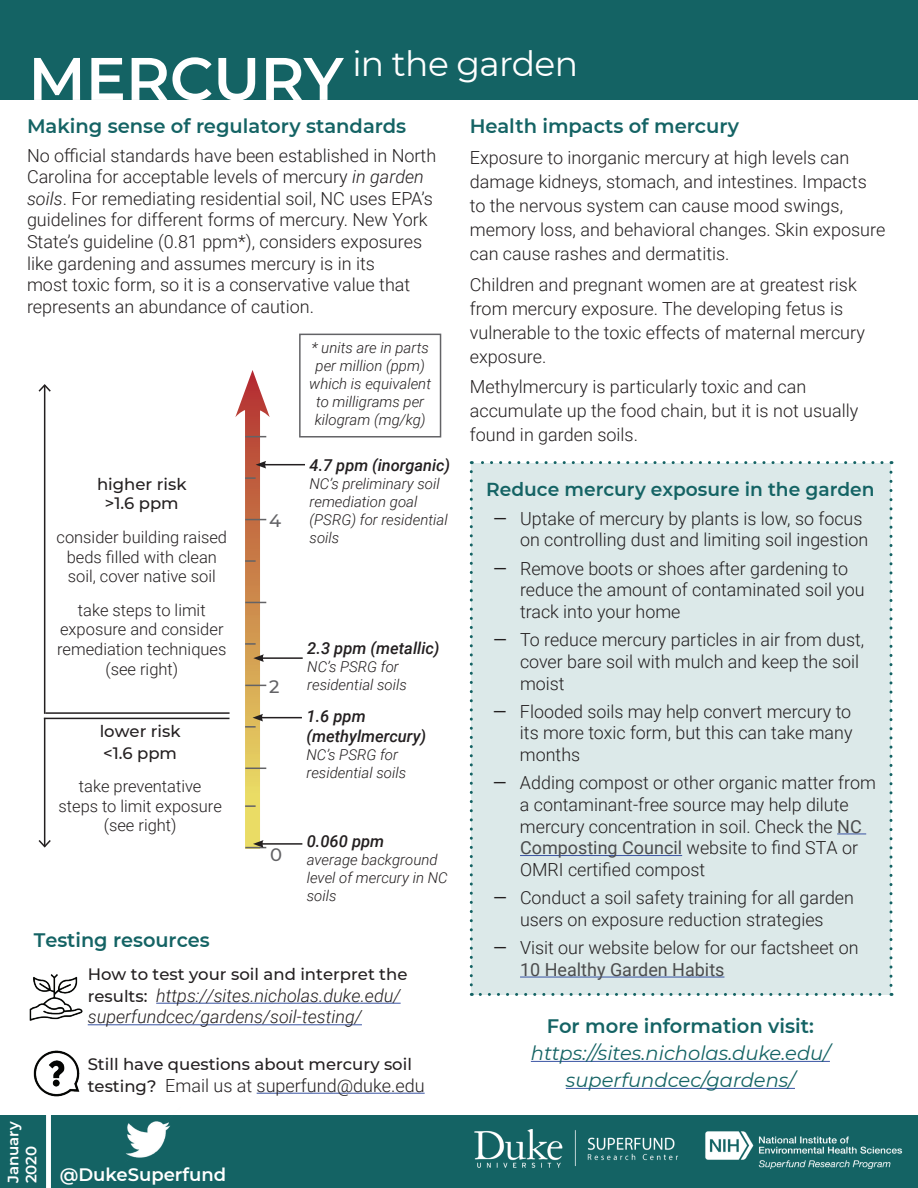
<style>
.page{position:relative;width:918px;height:1188px;background:#fff}
.page>*{position:absolute;margin:0;border:0;box-sizing:border-box;transform-origin:0 0}
.t1{font:34.5px "Montserrat";letter-spacing:-.02em;color:#fff}
.t2{font:600 19.5px "Montserrat";color:#146364}
.t3{font:italic 19.5px/27px "Montserrat";color:#146364;text-align:center}
.t4{font:600 18.75px "Montserrat";color:#146364}
.t5{font:300 18px/21.6px "Roboto";color:#231f20}
.t6{font:italic 300 18px/21.6px "Roboto";color:#231f20}
.t7{font:600 18px "Montserrat";color:#fff}
.t8{font:500 18px "Montserrat";color:#636366}
.t9{font:300 16.5px/19.8px "Roboto";color:#231f20;text-align:center}
.t10{font:500 16.5px/21.6px "Montserrat";color:#231f20}
.t11{font:italic 500 16.5px/19.8px "Roboto";color:#231f20}
.t12{font:italic 500 16.35px "Roboto";color:#231f20}
.t13{font:italic 300 15px/18px "Roboto";color:#231f20}
.t14{font:600 15px/18px "Montserrat";color:#fff}
.s1{font-weight:600;font-size:60px}
.s2{font-style:italic}
.s3{font-family:"Montserrat";font-weight:500;font-style:normal;font-size:16.5px}
.s4{font-family:"Montserrat";font-weight:500;font-size:16.5px}
.s5{font-weight:400}
.s6{font-weight:400;color:#4b4c4d}
</style>
<div class="page">
<div style="left:0;top:1115px;width:918px;height:73px;background:#146364"></div>
<div style="left:0;top:0;width:918px;height:99px;background:#146364"></div>
<img style="left:705px;top:1131px;width:198px;height:38px">
<hr style="left:531px;top:1061px;width:299px;height:1px;background:#3853a3">
<hr style="left:566px;top:1088px;width:229px;height:1px;background:#3853a3">
<img style="left:474px;top:1130px;width:204px;height:38px">
<div style="left:471px;top:463px;width:420px;height:531px;background:#dce9e9"></div>
<svg style="left:837px;top:834px;width:29px;height:1px"></svg>
<hr style="left:520px;top:855px;width:162px;height:1px;background:#3853a3">
<hr style="left:520px;top:977px;width:204px;height:1px;background:#3853a3">
<svg style="left:470px;top:472px;width:3px;height:524px"></svg>
<svg style="left:480px;top:993px;width:412px;height:3px"></svg>
<svg style="left:890px;top:461px;width:2px;height:524px"></svg>
<svg style="left:471px;top:461px;width:411px;height:3px"></svg>
<hr style="left:156px;top:1003px;width:245px;height:1px;background:#3853a3">
<hr style="left:88px;top:1024px;width:274px;height:1px;background:#3853a3">
<hr style="left:257px;top:1093px;width:168px;height:1px;background:#3853a3">
<svg style="left:245px;top:417px;width:15px;height:432px;background:#d0944f"></svg>
<svg style="left:235px;top:370px;width:35px;height:47px"></svg>
<svg style="left:245px;top:436px;width:21px;height:1px"></svg>
<svg style="left:245px;top:602px;width:21px;height:1px"></svg>
<svg style="left:245px;top:768px;width:21px;height:1px"></svg>
<svg style="left:245px;top:519px;width:21px;height:1px"></svg>
<svg style="left:245px;top:685px;width:21px;height:1px"></svg>
<svg style="left:245px;top:477px;width:11px;height:2px"></svg>
<svg style="left:245px;top:560px;width:11px;height:2px"></svg>
<svg style="left:245px;top:643px;width:11px;height:2px"></svg>
<svg style="left:245px;top:805px;width:11px;height:2px"></svg>
<hr style="left:44px;top:718px;width:1px;height:128px;background:#231f20">
<svg style="left:38px;top:838px;width:13px;height:10px"></svg>
<hr style="left:44px;top:718px;width:185px;height:1px;background:#231f20">
<hr style="left:45px;top:712px;width:185px;height:2px;background:#231f20">
<hr style="left:44px;top:385px;width:1px;height:329px;background:#231f20">
<svg style="left:38px;top:384px;width:13px;height:9px"></svg>
<hr style="left:261px;top:843px;width:41px;height:2px;background:#231f20">
<svg style="left:245px;top:840px;width:21px;height:8px"></svg>
<div style="left:299px;top:334px;width:142px;height:104px;border:2px solid #636366"></div>
<img style="left:29px;top:974px;width:54px;height:47px">
<img style="left:33px;top:1050px;width:47px;height:47px">
<hr style="left:262px;top:657px;width:41px;height:2px;background:#231f20">
<svg style="left:253px;top:654px;width:11px;height:8px"></svg>
<hr style="left:264px;top:464px;width:41px;height:1px;background:#231f20">
<svg style="left:256px;top:461px;width:10px;height:8px"></svg>
<hr style="left:261px;top:717px;width:41px;height:1px;background:#231f20">
<svg style="left:245px;top:714px;width:18px;height:14px"></svg>
<img style="left:126px;top:1121px;width:44px;height:37px">
<div style="left:46px;top:1115px;width:5px;height:73px;background:#fff"></div>
<h1 class="t1" style="left:28px;top:40px;width:551px"><span class="s1">MERCURY</span> in the garden</h1>
<p class="t2" style="left:27px;top:112px;width:381px">Making sense of regulatory standards</p>
<p class="t5" style="left:27px;top:144px;width:411px">No official standards have been established in North Carolina for acceptable levels of mercury <span class="s2">in garden soils</span>. For remediating residential soil, NC uses EPA’s guidelines for different forms of mercury. New York State’s guideline (0.81 ppm*), considers exposures like gardening and assumes mercury is in its<br>most toxic form, so it is a conservative value that represents an abundance of caution.</p>
<p class="t10" style="left:97px;top:473px;width:91px;line-height:19.8px;text-align:center">higher risk &gt;1.6 ppm</p>
<p class="t9" style="left:57px;top:526px;width:172px">consider building raised beds filled with clean soil, cover native soil</p>
<p class="t9" style="left:57px;top:599px;width:171px">take steps to limit exposure and consider remediation techniques (see right)</p>
<p class="t10" style="left:100px;top:720px;width:83px">lower risk &lt;1.6 ppm</p>
<p class="t9" style="left:58px;top:776px;width:165px">take preventative steps to limit exposure (see right)</p>
<p class="t8" style="left:269px;top:508px;width:14px">4</p>
<p class="t13" style="left:309px;top:338px;width:123px;text-align:center">* units are in parts per million (ppm) which is equivalent to milligrams per kilogram (mg/kg)</p>
<p class="t12" style="left:310px;top:454px;width:142px">4.7 ppm (inorganic)</p>
<p class="t13" style="left:310px;top:474px;width:140px">NC’s preliminary soil remediation goal (PSRG) for residential soils</p>
<p class="t8" style="left:269px;top:674px;width:12px">2</p>
<p class="t8" style="left:270px;top:842px;width:14px">0</p>
<p class="t11" style="left:307px;top:637px;width:134px">2.3 ppm (metallic)</p>
<p class="t13" style="left:307px;top:657px;width:101px">NC’s PSRG for residential soils</p>
<p class="t11" style="left:307px;top:706px;width:121px">1.6 ppm (methylmercury)</p>
<p class="t13" style="left:307px;top:745px;width:101px">NC’s PSRG for residential soils</p>
<p class="t11" style="left:307px;top:831px;width:79px">0.060 ppm</p>
<p class="t13" style="left:307px;top:850px;width:142px">average background level of mercury in NC soils</p>
<p class="t2" style="left:34px;top:926px;width:178px">Testing resources</p>
<p class="t10" style="left:88px;top:963px;width:321px">How to test your soil and interpret the</p>
<p class="t6" style="left:88px;top:984px;width:314px"><span class="s3">results:</span> https://sites.nicholas.duke.edu/ superfundcec/gardens/soil-testing/</p>
<p class="t10" style="left:88px;top:1053px;width:326px">Still have questions about mercury soil</p>
<p class="t5" style="left:88px;top:1074px;width:338px"><span class="s4">testing?</span> Email us at superfund@duke.edu</p>
<p class="t14" style="left:3px;top:1183px;width:64px;rotate:-90deg">January<br>2020</p>
<p class="t7" style="left:60px;top:1162px;width:168px">@DukeSuperfund</p>
<p class="t2" style="left:470px;top:112px;width:271px">Health impacts of mercury</p>
<p class="t5" style="left:470px;top:145px;width:417px;line-height:24px">Exposure to inorganic mercury at high levels can damage kidneys, stomach, and intestines. Impacts to the nervous system can cause mood swings, memory loss, and behavioral changes. Skin exposure can cause rashes and dermatitis.</p>
<p class="t5" style="left:470px;top:272px;width:397px;line-height:24px">Children and pregnant women are at greatest risk from mercury exposure. The developing fetus is vulnerable to the toxic effects of maternal mercury exposure.</p>
<p class="t5" style="left:470px;top:374px;width:390px;line-height:24px">Methylmercury is particularly toxic and can accumulate up the food chain, but it is not usually found in garden soils.</p>
<p class="t4" style="left:486px;top:477px;width:390px">Reduce mercury exposure in the garden</p>
<p class="t5" style="left:520px;top:507px;width:350px;text-indent:-27px"><span class="s5">—</span> Uptake of mercury by plants is low, so focus on controlling dust and limiting soil ingestion</p>
<p class="t5" style="left:520px;top:557px;width:346px;text-indent:-27px"><span class="s5">—</span> Remove boots or shoes after gardening to reduce the amount of contaminated soil you track into your home</p>
<p class="t5" style="left:520px;top:628px;width:346px;text-indent:-27px"><span class="s5">—</span> To reduce mercury particles in air from dust, cover bare soil with mulch and keep the soil moist</p>
<p class="t5" style="left:520px;top:700px;width:334px;text-align:justify;text-indent:-27px"><span class="s5">—</span> Flooded soils may help convert mercury to its more toxic form, but this can take many months</p>
<p class="t5" style="left:520px;top:772px;width:357px;text-indent:-27px"><span class="s5">—</span> Adding compost or other organic matter from a contaminant-free source may help dilute mercury concentration in soil. Check the <span class="s6">NC Composting Council</span> website to find STA or OMRI certified compost</p>
<p class="t5" style="left:493px;top:886px;width:362px;text-align:center"><span class="s5">—</span> Conduct a soil safety training for all garden users on exposure reduction strategies</p>
<p class="t5" style="left:520px;top:936px;width:340px;text-indent:-27px"><span class="s5">—</span> Visit our website below for our factsheet on<br><span class="s6">10 Healthy Garden Habits</span></p>
<p class="t2" style="left:547px;top:1012px;width:268px">For more information visit:</p>
<p class="t3" style="left:531px;top:1039px;width:301px">https://sites.nicholas.duke.edu/ superfundcec/gardens/</p>
</div>
